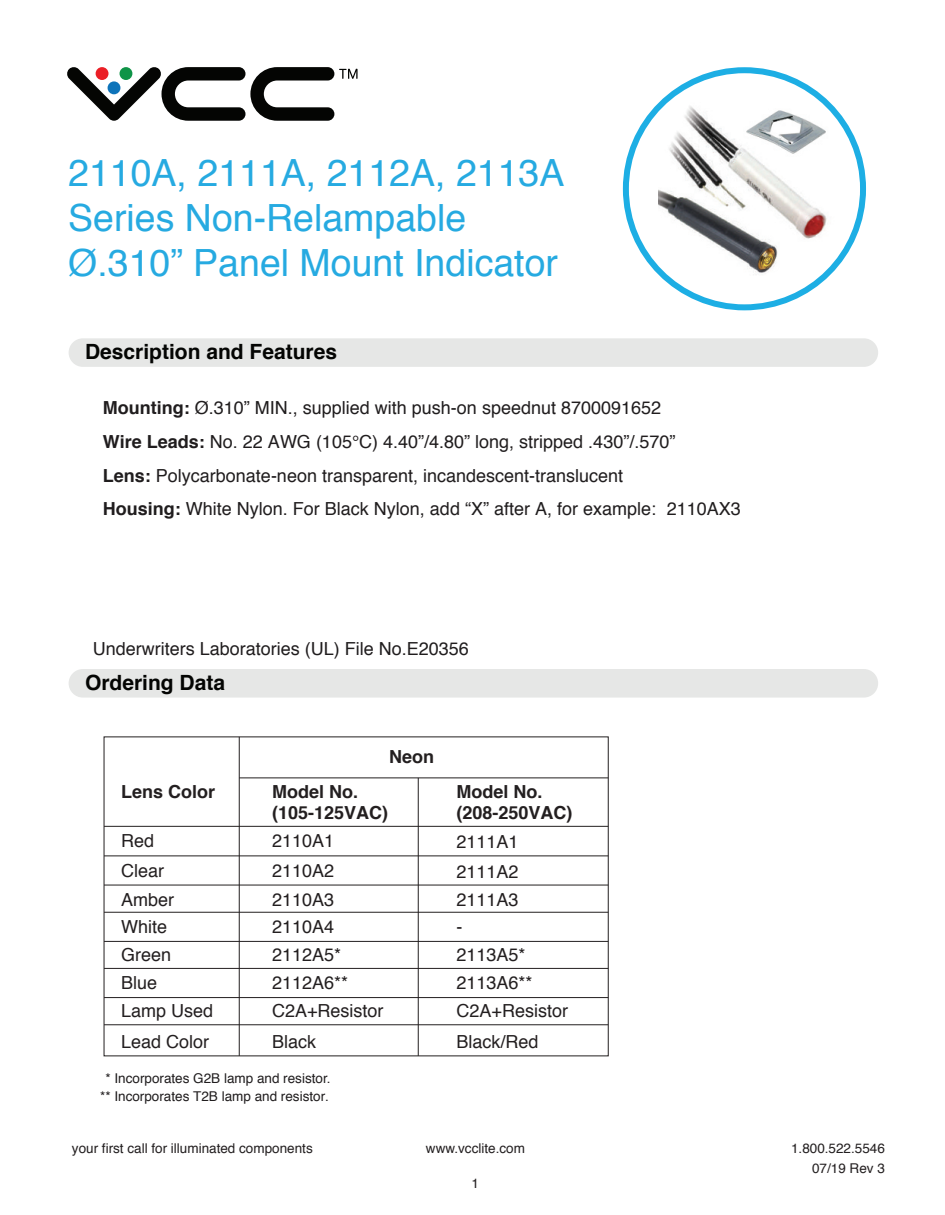
<style>
.page{position:relative;width:945px;height:1215px;background:#fff}
.page>*{position:absolute;margin:0;border:0;box-sizing:border-box;transform-origin:0 0}
.t1{font:37.5px/45px "Helvetica";color:#26aae1}
.t2{font:700 21px "Helvetica";color:#040503}
.t3{font:18px/33.8px "Helvetica";color:#201d1e}
.t4{font:18px/27.9px "Helvetica";color:#231f20}
.t5{font:700 18px/21.6px "Helvetica";color:#231f20}
.t6{font:13.5px/20.1px "Helvetica";color:#231f20;text-align:right}
.t7{font:13.5px/18px "Helvetica";color:#201d1e;text-align:center}
.s1{font-weight:700}
</style>
<div class="page">
<img style="left:659px;top:97px;width:179px;height:179px">
<div style="left:623px;top:67px;width:243px;height:243px;border:6px solid #1daee4;border-radius:50%"></div>
<svg style="left:67px;top:67px;width:291px;height:54px"></svg>
<div style="left:69px;top:338px;width:809px;height:29px;background:#e6e7e6;border-radius:14px"></div>
<div style="left:69px;top:669px;width:809px;height:29px;background:#e6e7e6;border-radius:14px"></div>
<hr style="left:104px;top:826px;width:504px;height:1px;background:#231f20">
<hr style="left:104px;top:856px;width:504px;height:1px;background:#231f20">
<hr style="left:104px;top:885px;width:504px;height:1px;background:#231f20">
<hr style="left:104px;top:912px;width:504px;height:1px;background:#231f20">
<hr style="left:104px;top:941px;width:504px;height:1px;background:#231f20">
<hr style="left:104px;top:968px;width:504px;height:1px;background:#231f20">
<hr style="left:104px;top:997px;width:504px;height:1px;background:#231f20">
<hr style="left:104px;top:1024px;width:504px;height:1px;background:#231f20">
<hr style="left:239px;top:737px;width:1px;height:319px;background:#231f20">
<hr style="left:418px;top:778px;width:1px;height:278px;background:#231f20">
<hr style="left:239px;top:778px;width:369px;height:1px;background:#231f20">
<h1 class="t1" style="left:68px;top:152px;width:498px">2110A, 2111A, 2112A, 2113A<br>Series Non-Relampable<br>Ø.310” Panel Mount Indicator</h1>
<p class="t2" style="left:85px;top:335px;width:254px">Description and Features</p>
<p class="t3" style="left:103px;top:391px;width:639px"><span class="s1">Mounting:</span> Ø.310” MIN., supplied with push-on speednut 8700091652<br><span class="s1">Wire Leads:</span> No. 22 AWG (105°C) 4.40”/4.80” long, stripped .430”/.570”<br><span class="s1">Lens:</span> Polycarbonate-neon transparent, incandescent-translucent<br><span class="s1">Housing:</span> White Nylon. For Black Nylon, add “X” after A, for example: 2110AX3</p>
<p class="t3" style="left:93px;top:632px;width:378px">Underwriters Laboratories (UL) File No.E20356</p>
<p class="t2" style="left:85px;top:666px;width:142px">Ordering Data</p>
<p class="t5" style="left:121px;top:781px;width:96px">Lens Color</p>
<p class="t4" style="left:121px;top:827px;width:55px;line-height:29.4px">Red<br>Clear<br>Amber</p>
<p class="t4" style="left:121px;top:914px;width:94px">White<br>Green<br>Blue<br>Lamp Used</p>
<p class="t4" style="left:121px;top:1028px;width:90px">Lead Color</p>
<p class="t5" style="left:389px;top:746px;width:46px">Neon</p>
<p class="t5" style="left:272px;top:781px;width:118px">Model No. (105-125VAC)</p>
<p class="t4" style="left:272px;top:827px;width:64px;line-height:29.4px;text-align:justify">2110A1<br>2110A2<br>2110A3</p>
<p class="t4" style="left:272px;top:914px;width:113px">2110A4<br>2112A5*<br>2112A6**<br>C2A+Resistor</p>
<p class="t4" style="left:272px;top:1028px;width:46px">Black</p>
<p class="t7" style="left:100px;top:1069px;width:232px">* Incorporates G2B lamp and resistor. ** Incorporates T2B lamp and resistor.</p>
<p class="t5" style="left:457px;top:781px;width:118px">Model No. (208-250VAC)</p>
<p class="t4" style="left:457px;top:827px;width:64px;line-height:29.4px;text-align:justify">2111A1<br>2111A2<br>2111A3</p>
<p class="t4" style="left:457px;top:914px;width:113px">-<br>2113A5*<br>2113A6**<br>C2A+Resistor</p>
<p class="t4" style="left:457px;top:1028px;width:84px">Black/Red</p>
<p class="t6" style="left:72px;top:1138px;width:242px">your first call for illuminated components</p>
<p class="t6" style="left:426px;top:1138px;width:101px">www.vcclite.com</p>
<p class="t6" style="left:791px;top:1138px;width:95px">1.800.522.5546<br>07/19 Rev 3</p>
<p class="t6" style="left:471px;top:1174px;width:9px">1</p>
</div>
